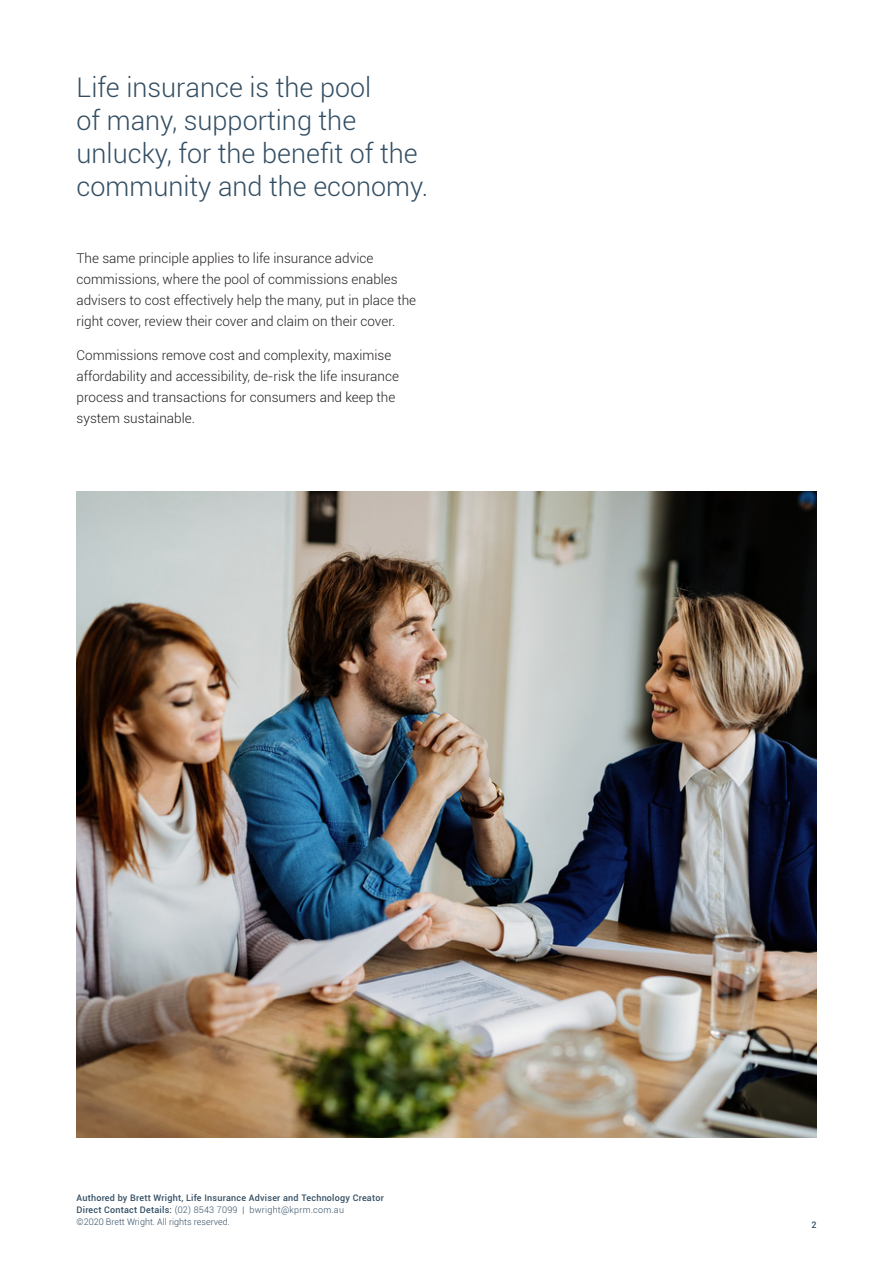
<style>
.page{position:relative;width:893px;height:1263px;background:#fff}
.page>*{position:absolute;margin:0;border:0;box-sizing:border-box;transform-origin:0 0}
.t1{font:300 27px/33px "Roboto";color:#334e63}
.Body_Copy{font:300 13.5px/21px "Roboto";color:#231f20}
.t2{font:500 9px/12px "Roboto";letter-spacing:.025em;color:#334e63}
.s1{font-weight:300}
</style>
<div class="page">
<img style="left:77px;top:491px;width:739px;height:646px">
<h1 class="t1" style="left:77px;top:70px;width:353px">Life insurance is the pool<br>of many, supporting the unlucky, for the benefit of the community and the economy.</h1>
<p class="Body_Copy" style="left:77px;top:248px;width:341px">The same principle applies to life insurance advice commissions, where the pool of commissions enables advisers to cost effectively help the many, put in place the right cover, review their cover and claim on their cover.</p>
<p class="Body_Copy" style="left:77px;top:344px;width:324px">Commissions remove cost and complexity, maximise affordability and accessibility, de-risk the life insurance process and transactions for consumers and keep the system sustainable.</p>
<p class="t2" style="left:77px;top:1191px;width:309px">Authored by Brett Wright, Life Insurance Adviser and Technology Creator<br>Direct Contact Details: <span class="s1">(02) 8543 7099 | bwright@kprm.com.au<br>©2020 Brett Wright. All rights reserved.</span></p>
<p class="t2" style="left:811px;top:1218px;width:7px">2</p>
</div>
